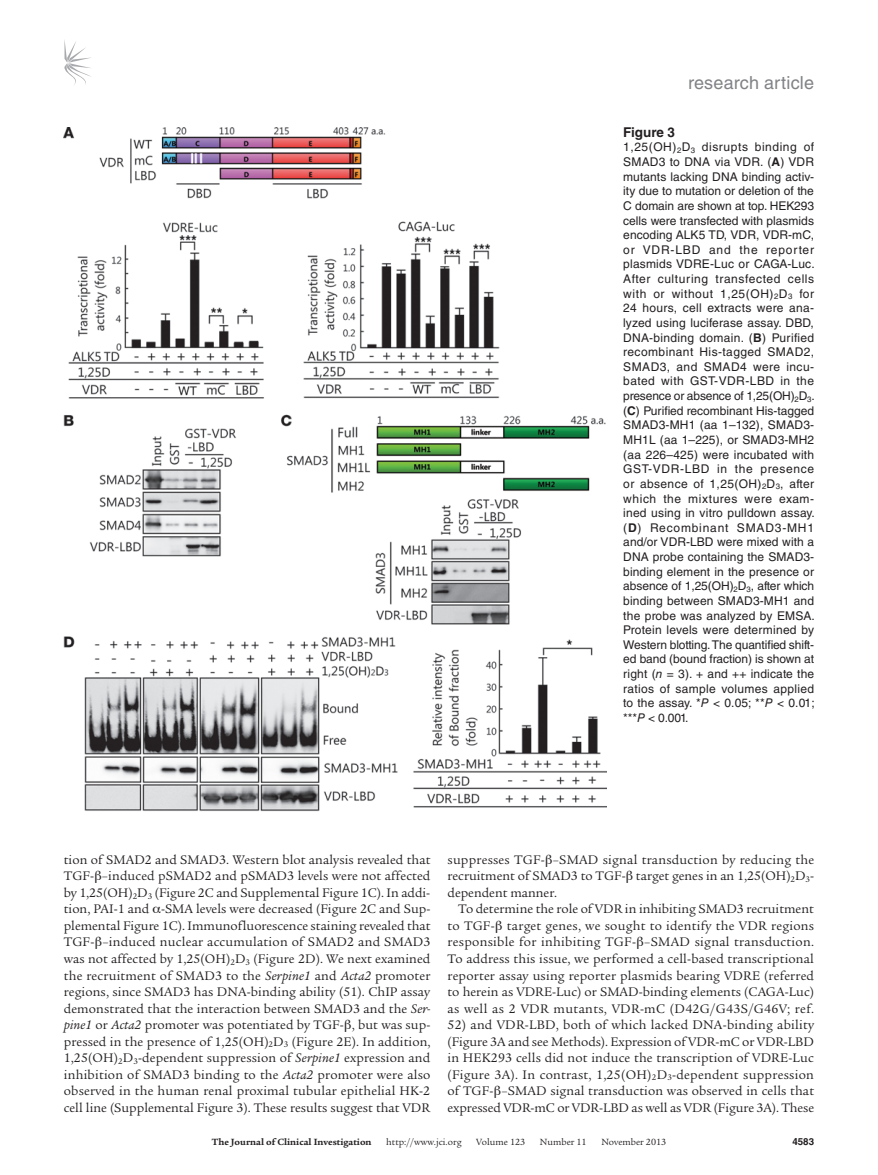
<style>
.page{position:relative;width:878px;height:1175px;background:#fff}
.page>*{position:absolute;margin:0;border:0;box-sizing:border-box;transform-origin:0 0}
.t1{font:18px "Helvetica LT Std";letter-spacing:.01em;color:#808285}
.t2{font:13.5px/16.5px "Legacy Serif Std";color:#231f20;text-align:justify}
.t3{font:700 13.5px "Helvetica LT Std";color:#231f20}
.t4{font:12px/14.7px "Helvetica LT Std";letter-spacing:.03em;color:#231f20;text-align:justify}
.t5{font:9.75px "Legacy Serif Std";color:#231f20}
.t6{font:700 9.75px "Legacy Serif Std";color:#231f20}
.t7{font:700 9.75px "Helvetica LT Std";color:#231f20}
.s1{font-weight:700}
.s2{font-style:italic}
</style>
<div class="page">
<svg style="left:64px;top:40px;width:27px;height:45px"></svg>
<img style="left:64px;top:127px;width:542px;height:685px">
<h1 class="t1" style="left:688px;top:73px;width:127px">research article</h1>
<p class="t3" style="left:623px;top:124px;width:53px">Figure 3</p>
<p class="t4" style="left:623px;top:140px;width:193px">1,25(OH)<sub>2</sub>D<sub>3</sub> disrupts binding of SMAD3 to DNA via VDR. (<span class="s1">A</span>) VDR mutants lacking DNA binding activ&shy;ity due to mutation or deletion of the C domain are shown at top. HEK293 cells were transfected with plasmids encoding ALK5 TD, VDR, VDR-mC, or VDR-LBD and the reporter plasmids VDRE-Luc or CAGA-Luc.<br>After culturing transfected cells with or without 1,25(OH)<sub>2</sub>D<sub>3</sub> for 24 hours, cell extracts were ana&shy;lyzed using luciferase assay. DBD, DNA-binding domain. (<span class="s1">B</span>) Purified recombinant His-tagged SMAD2, SMAD3, and SMAD4 were incu&shy;bated with GST-VDR-LBD in the presence or absence of 1,25(OH)<sub>2</sub>D<sub>3</sub>. (<span class="s1">C</span>) Purified recombinant His-tagged SMAD3-MH1 (aa 1–132), SMAD3- MH1L (aa 1–225), or SMAD3-MH2 (aa 226–425) were incubated with GST-VDR-LBD in the presence or absence of 1,25(OH)<sub>2</sub>D<sub>3</sub>, after which the mixtures were exam&shy;ined using in vitro pulldown assay. (<span class="s1">D</span>) Recombinant SMAD3-MH1 and/or VDR-LBD were mixed with a DNA probe containing the SMAD3- binding element in the presence or absence of 1,25(OH)<sub>2</sub>D<sub>3</sub>, after which binding between SMAD3-MH1 and the probe was analyzed by EMSA.<br>Protein levels were determined by Western blotting. The quantified shift&shy;ed band (bound fraction) is shown at right (<span class="s2">n</span> = 3). + and ++ indicate the ratios of sample volumes applied to the assay. *<span class="s2">P</span> &lt; 0.05; **<span class="s2">P</span> &lt; 0.01; ***<span class="s2">P</span> &lt; 0.001.</p>
<p class="t2" style="left:64px;top:851px;width:368px">tion of SMAD2 and SMAD3. Western blot analysis revealed that TGF- –induced pSMAD2 and pSMAD3 levels were not affected by 1,25(OH)<sub>2</sub>D<sub>3</sub> (Figure 2C and Supplemental Figure 1C). In addi&shy;tion, PAI-1 and -SMA levels were decreased (Figure 2C and Sup&shy;plemental Figure 1C). Immunofluorescence staining revealed that TGF- –induced nuclear accumulation of SMAD2 and SMAD3 was not affected by 1,25(OH)<sub>2</sub>D<sub>3</sub> (Figure 2D). We next examined the recruitment of SMAD3 to the <span class="s2">Serpine1</span> and <span class="s2">Acta2</span> promoter regions, since SMAD3 has DNA-binding ability (51). ChIP assay demonstrated that the interaction between SMAD3 and the <span class="s2">Ser&shy;pine1</span> or <span class="s2">Acta2</span> promoter was potentiated by TGF- , but was sup&shy;pressed in the presence of 1,25(OH)<sub>2</sub>D<sub>3</sub> (Figure 2E). In addition, 1,25(OH)<sub>2</sub>D<sub>3</sub>-dependent suppression of <span class="s2">Serpine1</span> expression and inhibition of SMAD3 binding to the <span class="s2">Acta2</span> promoter were also observed in the human renal proximal tubular epithelial HK-2 cell line (Supplemental Figure 3). These results suggest that VDR</p>
<p class="t2" style="left:447px;top:851px;width:368px">suppresses TGF- –SMAD signal transduction by reducing the recruitment of SMAD3 to TGF- target genes in an 1,25(OH)<sub>2</sub>D<sub>3</sub>- dependent manner.</p>
<p class="t2" style="left:447px;top:901px;width:368px;text-indent:11px">To determine the role of VDR in inhibiting SMAD3 recruitment to TGF- target genes, we sought to identify the VDR regions responsible for inhibiting TGF- –SMAD signal transduction.<br>To address this issue, we performed a cell-based transcriptional reporter assay using reporter plasmids bearing VDRE (referred to herein as VDRE-Luc) or SMAD-binding elements (CAGA-Luc) as well as 2 VDR mutants, VDR-mC (D42G/G43S/G46V; ref.</p>
<p class="t2" style="left:447px;top:1016px;width:368px">52) and VDR-LBD, both of which lacked DNA-binding ability (Figure 3A and see Methods). Expression of VDR-mC or VDR-LBD in HEK293 cells did not induce the transcription of VDRE-Luc (Figure 3A). In contrast, 1,25(OH)<sub>2</sub>D<sub>3</sub>-dependent suppression of TGF- –SMAD signal transduction was observed in cells that expressed VDR-mC or VDR-LBD as well as VDR (Figure 3A). These</p>
<p class="t6" style="left:212px;top:1135px;width:161px">The Journal of Clinical Investigation</p>
<p class="t5" style="left:386px;top:1136px;width:77px">http://www.jci.org</p>
<p class="t5" style="left:476px;top:1136px;width:50px">Volume 123</p>
<p class="t5" style="left:540px;top:1136px;width:48px">Number 11</p>
<p class="t5" style="left:601px;top:1136px;width:66px">November 2013</p>
<p class="t7" style="left:792px;top:1135px;width:23px">4583</p>
</div>
